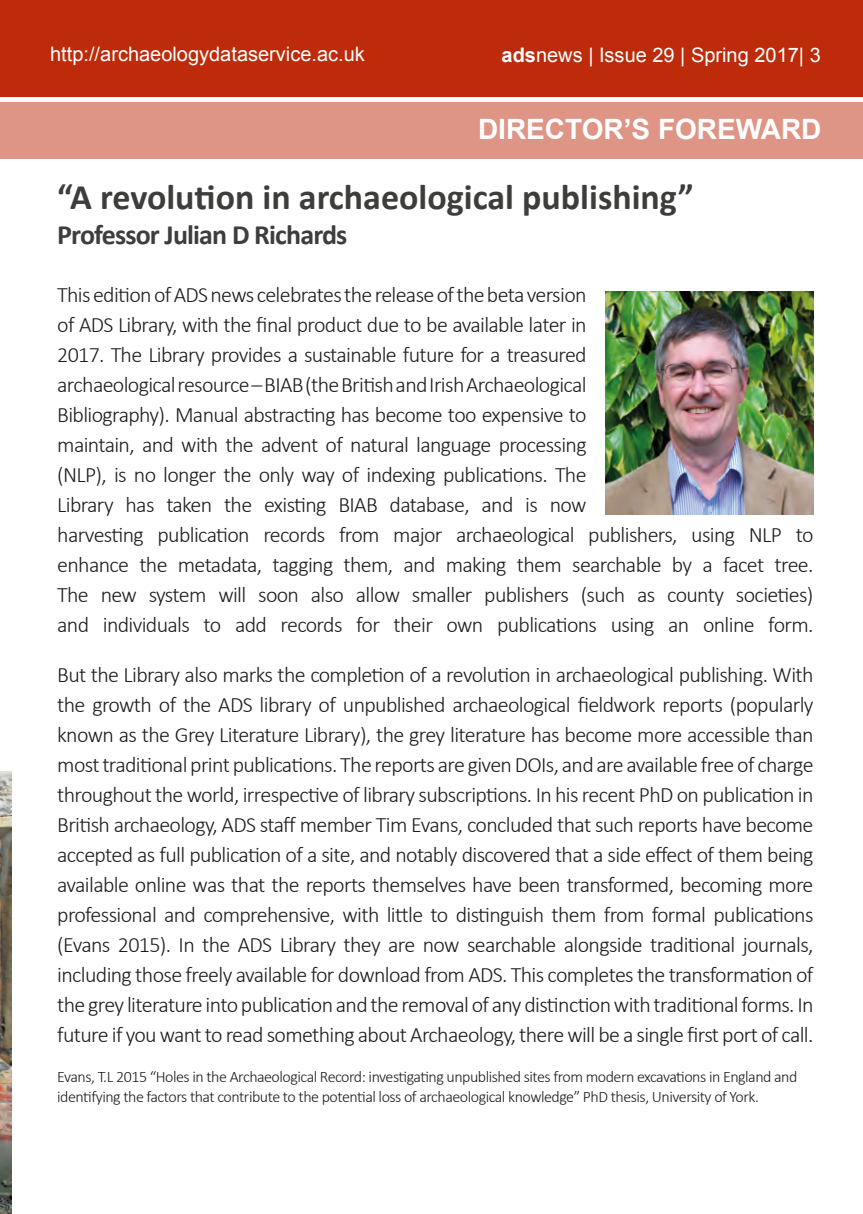
<style>
.page{position:relative;width:863px;height:1214px;background:#fff}
.page>*{position:absolute;margin:0;border:0;box-sizing:border-box;transform-origin:0 0}
.t1{font:700 36px "Calibri";color:#3d3d3c}
.t2{font:700 28px "Calibri";letter-spacing:-.03em;color:#3d3d3c}
.t3{font:700 28px "Arial";color:#fff}
.t4{font:300 22px/30px "Calibri";letter-spacing:-.03em;color:#1d1d1b;text-align:justify}
.t5{font:20px "Arial";color:#fff}
.t6{font:300 16px/20px "Calibri";letter-spacing:-.03em;color:#1d1d1b}
.s1{font-weight:700}
</style>
<div class="page">
<div style="left:0;top:0;width:863px;height:97px;background:#bd2b0b"></div>
<div style="left:0;top:102px;width:863px;height:57px;background:#de9585"></div>
<img style="left:605px;top:292px;width:208px;height:223px">
<img style="left:0;top:771px;width:12px;height:443px">
<p class="t5" style="left:50px;top:41px;width:316px">http://archaeologydataservice.ac.uk</p>
<p class="t5" style="left:501px;top:41px;width:321px"><span class="s1">ads</span>news | Issue 29 | Spring 2017| 3</p>
<p class="t3" style="left:478px;top:110px;width:345px">DIRECTOR’S FOREWARD</p>
<p class="t1" style="left:57px;top:174px;width:638px">“A revolution in archaeological publishing”</p>
<p class="t2" style="left:57px;top:217px;width:292px">Professor Julian D Richards</p>
<p class="t4" style="left:57px;top:279px;width:531px">This edition of ADS news celebrates the release of the beta version of ADS Library, with the final product due to be available later in 2017. The Library provides a sustainable future for a treasured archaeological resource – BIAB (the British and Irish Archaeological Bibliography). Manual abstracting has become too expensive to maintain, and with the advent of natural language processing (NLP), is no longer the only way of indexing publications. The</p>
<p class="t4" style="left:57px;top:490px;width:531px">Library has taken the existing BIAB database, and is now</p>
<p class="t4" style="left:57px;top:520px;width:758px">harvesting publication records from major archaeological publishers, using NLP to enhance the metadata, tagging them, and making them searchable by a facet tree.<br>The new system will soon also allow smaller publishers (such as county societies) and individuals to add records for their own publications using an online form.</p>
<p class="t4" style="left:57px;top:660px;width:758px">But the Library also marks the completion of a revolution in archaeological publishing. With the growth of the ADS library of unpublished archaeological fieldwork reports (popularly known as the Grey Literature Library), the grey literature has become more accessible than most traditional print publications. The reports are given DOIs, and are available free of charge throughout the world, irrespective of library subscriptions. In his recent PhD on publication in British archaeology, ADS staff member Tim Evans, concluded that such reports have become accepted as full publication of a site, and notably discovered that a side effect of them being available online was that the reports themselves have been transformed, becoming more professional and comprehensive, with little to distinguish them from formal publications (Evans 2015). In the ADS Library they are now searchable alongside traditional journals, including those freely available for download from ADS. This completes the transformation of the grey literature into publication and the removal of any distinction with traditional forms. In future if you want to read something about Archaeology, there will be a single first port of call.</p>
<p class="t6" style="left:57px;top:1067px;width:741px">Evans, T.L 2015 “Holes in the Archaeological Record: investigating unpublished sites from modern excavations in England and identifying the factors that contribute to the potential loss of archaeological knowledge” PhD thesis, University of York.</p>
</div>
